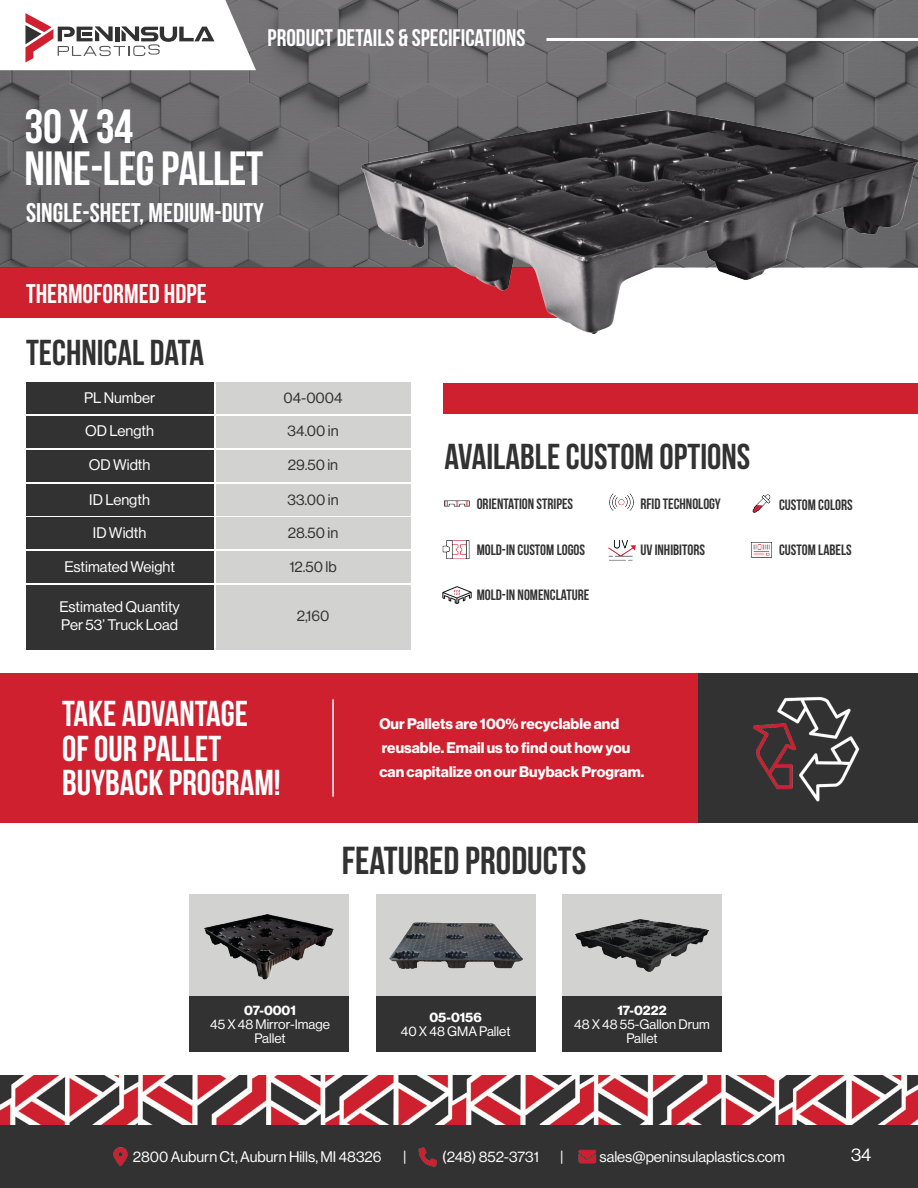
<style>
.page{position:relative;width:918px;height:1188px;background:#fff}
.page>*{position:absolute;margin:0;border:0;box-sizing:border-box;transform-origin:0 0}
.t1{font:700 48px "Bebas Neue";letter-spacing:-.01em;color:#fff}
.t2{font:700 39px "Bebas Neue";color:#333233}
.t3{font:700 36px "Bebas Neue";color:#fff}
.t4{font:700 36px "Bebas Neue";color:#333233}
.t5{font:700 27px "Bebas Neue";color:#fff}
.t6{font:700 24px "Bebas Neue";color:#fff}
.t7{font:18px "N Haas Grotesk DS Pro 55 Rg";color:#fff}
.t8{font:15px "N Haas Grotesk DS Pro 55 Rg";color:#fff}
.t9{font:700 15px "Bebas Neue";color:#333233}
.t10{font:15px/24px "N Haas Grotesk DS Pro 75 Bd";color:#fff}
.t11{font:15px "N Haas Grotesk DS Pro 55 Rg";color:#333233}
.t12{font:13.5px/14.2px "N Haas Grotesk DS Pro 55 Rg";color:#fff;text-align:center}
.t13{font:13.5px "N Haas Grotesk DS Pro 75 Bd";color:#fff}
</style>
<div class="page">
<img style="left:0;top:1075px;width:918px;height:50px">
<div style="left:0;top:267px;width:589px;height:51px;background:#ce202f"></div>
<svg style="left:0;top:0;width:918px;height:267px;background:#6b6a6c"></svg>
<img style="left:362px;top:110px;width:556px;height:223px">
<hr style="left:546px;top:38px;width:372px;height:3px;background:#fff">
<div style="left:26px;top:382px;width:187px;height:32px;background:#333233"></div>
<div style="left:26px;top:416px;width:187px;height:31px;background:#333233"></div>
<div style="left:216px;top:382px;width:194px;height:32px;background:#d2d2d1"></div>
<div style="left:216px;top:416px;width:194px;height:31px;background:#d2d2d1"></div>
<div style="left:26px;top:450px;width:187px;height:32px;background:#333233"></div>
<div style="left:26px;top:518px;width:187px;height:31px;background:#333233"></div>
<div style="left:26px;top:484px;width:187px;height:31px;background:#333233"></div>
<div style="left:26px;top:551px;width:187px;height:32px;background:#333233"></div>
<div style="left:216px;top:450px;width:194px;height:32px;background:#d2d2d1"></div>
<div style="left:216px;top:518px;width:194px;height:31px;background:#d2d2d1"></div>
<div style="left:216px;top:484px;width:194px;height:31px;background:#d2d2d1"></div>
<div style="left:216px;top:551px;width:194px;height:32px;background:#d2d2d1"></div>
<div style="left:26px;top:585px;width:187px;height:65px;background:#333233"></div>
<div style="left:216px;top:585px;width:194px;height:65px;background:#d2d2d1"></div>
<div style="left:443px;top:383px;width:475px;height:31px;background:#ce202f"></div>
<div style="left:0;top:674px;width:703px;height:149px;background:#ce202f"></div>
<hr style="left:332px;top:699px;width:2px;height:98px;background:#fff">
<div style="left:699px;top:674px;width:219px;height:149px;background:#333233"></div>
<img style="left:753px;top:696px;width:107px;height:106px">
<div style="left:190px;top:894px;width:159px;height:139px;background:#d2d2d1"></div>
<div style="left:190px;top:997px;width:159px;height:55px;background:#333233"></div>
<div style="left:376px;top:894px;width:159px;height:139px;background:#d2d2d1"></div>
<div style="left:376px;top:997px;width:159px;height:55px;background:#333233"></div>
<div style="left:562px;top:894px;width:160px;height:139px;background:#d2d2d1"></div>
<div style="left:562px;top:997px;width:160px;height:55px;background:#333233"></div>
<img style="left:204px;top:914px;width:130px;height:66px">
<img style="left:389px;top:923px;width:133px;height:45px">
<img style="left:576px;top:919px;width:132px;height:53px">
<img style="left:608px;top:540px;width:28px;height:21px">
<img style="left:609px;top:493px;width:25px;height:18px">
<img style="left:751px;top:542px;width:21px;height:16px">
<img style="left:752px;top:494px;width:19px;height:19px">
<img style="left:442px;top:586px;width:30px;height:18px">
<img style="left:444px;top:500px;width:26px;height:7px">
<img style="left:442px;top:540px;width:28px;height:19px">
<div style="left:0;top:1125px;width:918px;height:63px;background:#333233"></div>
<svg style="left:0;top:0;width:256px;height:70px"></svg>
<img style="left:113px;top:1147px;width:15px;height:19px">
<img style="left:418px;top:1147px;width:19px;height:20px">
<img style="left:578px;top:1150px;width:19px;height:14px">
<p class="t6" style="left:268px;top:25px;width:259px">PRODUCT DETAILS &amp; SPECIFICATIONS</p>
<p class="t1" style="left:25px;top:100px;width:110px">30 X 34</p>
<p class="t1" style="left:25px;top:142px;width:240px">NINE-LEG PALLET</p>
<p class="t5" style="left:26px;top:198px;width:239px">SINGLE-SHEET, MEDIUM-DUTY</p>
<p class="t5" style="left:26px;top:279px;width:182px">THERMOFORMED HDPE</p>
<p class="t4" style="left:26px;top:333px;width:179px">TECHNICAL DATA</p>
<p class="t8" style="left:84px;top:389px;width:73px">PL Number</p>
<p class="t11" style="left:283px;top:389px;width:61px">04-0004</p>
<p class="t8" style="left:85px;top:423px;width:70px">OD Length</p>
<p class="t11" style="left:287px;top:423px;width:53px">34.00 in</p>
<p class="t8" style="left:89px;top:456px;width:63px">OD Width</p>
<p class="t11" style="left:288px;top:456px;width:52px">29.50 in</p>
<p class="t8" style="left:89px;top:491px;width:62px">ID Length</p>
<p class="t11" style="left:287px;top:491px;width:53px">33.00 in</p>
<p class="t8" style="left:93px;top:524px;width:55px">ID Width</p>
<p class="t11" style="left:288px;top:524px;width:52px">28.50 in</p>
<p class="t8" style="left:64px;top:559px;width:112px">Estimated Weight</p>
<p class="t11" style="left:289px;top:559px;width:49px">12.50 lb</p>
<p class="t8" style="left:59px;top:599px;width:122px">Estimated Quantity</p>
<p class="t8" style="left:61px;top:617px;width:118px">Per 53’ Truck Load</p>
<p class="t11" style="left:297px;top:608px;width:34px">2,160</p>
<p class="t3" style="left:62px;top:694px;width:188px">TAKE ADVANTAGE</p>
<p class="t3" style="left:62px;top:729px;width:161px">OF OUR PALLET</p>
<p class="t3" style="left:62px;top:763px;width:220px">BUYBACK PROGRAM!</p>
<p class="t4" style="left:445px;top:437px;width:307px">AVAILABLE CUSTOM OPTIONS</p>
<p class="t9" style="left:477px;top:496px;width:98px">ORIENTATION STRIPES</p>
<p class="t9" style="left:477px;top:542px;width:110px">MOLD-IN CUSTOM LOGOS</p>
<p class="t9" style="left:477px;top:587px;width:114px">MOLD-IN NOMENCLATURE</p>
<p class="t9" style="left:640px;top:496px;width:82px">RFID TECHNOLOGY</p>
<p class="t9" style="left:779px;top:496px;width:75px">CUSTOM COLORS</p>
<p class="t9" style="left:779px;top:542px;width:74px">CUSTOM LABELS</p>
<p class="t9" style="left:640px;top:542px;width:66px">UV INHIBITORS</p>
<p class="t10" style="left:379px;top:712px;width:241px">Our Pallets are 100% recyclable and</p>
<p class="t10" style="left:379px;top:736px;width:266px">reusable. Email us to find out how you can capitalize on our Buyback Program.</p>
<p class="t2" style="left:342px;top:839px;width:246px">FEATURED PRODUCTS</p>
<p class="t13" style="left:244px;top:1002px;width:53px">07-0001</p>
<p class="t12" style="left:210px;top:1017px;width:121px">45 X 48 Mirror-Image<br>Pallet</p>
<p class="t13" style="left:430px;top:1010px;width:54px">05-0156</p>
<p class="t12" style="left:401px;top:1025px;width:111px">40 X 48 GMA Pallet</p>
<p class="t13" style="left:617px;top:1002px;width:51px">17-0222</p>
<p class="t12" style="left:574px;top:1017px;width:137px">48 X 48 55-Gallon Drum<br>Pallet</p>
<p class="t8" style="left:133px;top:1148px;width:250px">2800 Auburn Ct, Auburn Hills, MI 48326</p>
<p class="t8" style="left:403px;top:1148px;width:5px">|</p>
<p class="t8" style="left:442px;top:1148px;width:98px">(248) 852-3731</p>
<p class="t8" style="left:560px;top:1148px;width:5px">|</p>
<p class="t8" style="left:599px;top:1148px;width:187px">sales@peninsulaplastics.com</p>
<p class="t7" style="left:851px;top:1145px;width:22px">34</p>
</div>
